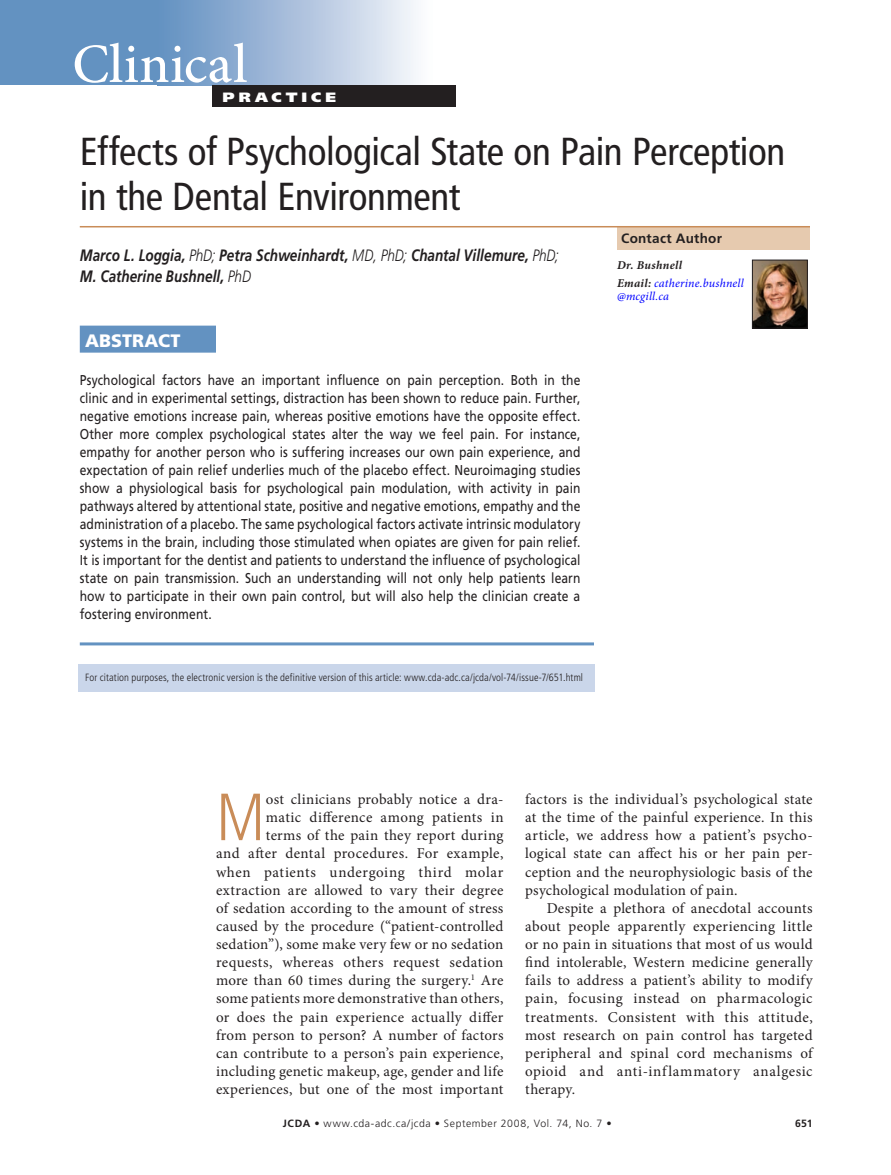
<style>
.page{position:relative;width:891px;height:1175px;background:#fff}
.page>*{position:absolute;margin:0;border:0;box-sizing:border-box;transform-origin:0 0}
.t1{font:300 condensed 66.6px "Frutiger LT Std";color:#c98c58}
.t2{font:500 55.5px "Minion Pro";letter-spacing:.005em;color:#fff}
.t3{font:condensed 39px/45px "Frutiger LT Std";letter-spacing:-.01em;color:#231f20}
.t4{font:900 18px "Frutiger LT Std";color:#fff}
.t5{font:italic 700 16.5px/21.6px "Frutiger LT Std";color:#231f20;scale:.82 1}
.t6{font:15px/18.1px "Minion Pro";letter-spacing:.02em;color:#231f20;text-align:justify}
.t7{font:14.25px/18px "Frutiger LT Std";letter-spacing:.005em;color:#231f20;text-align:justify;scale:.85 1}
.t8{font:700 13.5px "Frutiger LT Std";letter-spacing:.02em;color:#231f20}
.t9{font:900 13.5px "Frutiger LT Std";letter-spacing:.26em;color:#fff;scale:1.15 1}
.t10{font:italic 12px/17.9px "Minion Pro";letter-spacing:.015em;color:#00f}
.t11{font:300 condensed 10.5px "Frutiger LT Std";letter-spacing:.01em;color:#231f20}
.t12{font:300 10.5px "Frutiger LT Std";letter-spacing:.055em;color:#231f20}
.t13{font:700 10.5px "Frutiger LT Std";color:#231f20}
.s1{font-weight:300}
.s2{font-weight:700;color:#231f20}
.s3{font-weight:700}
</style>
<div class="page">
<div style="left:0;top:0;width:397px;height:85px;background:#6392c1"></div>
<div style="left:158px;top:0;width:274px;height:85px;background:linear-gradient(to right,#5f8dc0,#faf9fc)"></div>
<div style="left:212px;top:85px;width:244px;height:21px;background:#231f20"></div>
<div style="left:617px;top:227px;width:193px;height:23px;background:#e6caaf"></div>
<hr style="left:80px;top:226px;width:730px;height:1px;background:#c98c58">
<div style="left:80px;top:325px;width:136px;height:27px;background:#6392c1"></div>
<hr style="left:80px;top:642px;width:514px;height:3px;background:#6392c1">
<div style="left:78px;top:664px;width:517px;height:27px;background:#cad6ea"></div>
<img style="left:754px;top:262px;width:52px;height:64px">
<div style="left:752px;top:260px;width:56px;height:68px;border:1px solid #231f20"></div>
<h2 class="t2" style="left:72px;top:31px;width:177px">Clinical</h2>
<p class="t9" style="left:222px;top:89px;width:99px">PRACTICE</p>
<h3 class="t3" style="left:80px;top:129px;width:707px">Effects of Psychological State on Pain Perception in the Dental Environment</h3>
<p class="t5" style="left:80px;top:244px;width:586px">Marco L. Loggia, <span class="s1">PhD;</span> Petra Schweinhardt, <span class="s1">MD, PhD;</span> Chantal Villemure, <span class="s1">PhD;<br></span>M. Catherine Bushnell, <span class="s1">PhD</span></p>
<p class="t8" style="left:621px;top:231px;width:102px">Contact Author</p>
<p class="t10" style="left:617px;top:256px;width:128px"><span class="s2">Dr. Bushnell<br>Email:</span> catherine.bushnell</p>
<p class="t10" style="left:617px;top:287px;width:54px">@mcgill.ca</p>
<p class="t4" style="left:85px;top:329px;width:97px">ABSTRACT</p>
<p class="t7" style="left:80px;top:371px;width:591px">Psychological factors have an important influence on pain perception. Both in the clinic and in experimental settings, distraction has been shown to reduce pain. Further, negative emotions increase pain, whereas positive emotions have the opposite effect.<br>Other more complex psychological states alter the way we feel pain. For instance, empathy for another person who is suffering increases our own pain experience, and expectation of pain relief underlies much of the placebo effect. Neuroimaging studies show a physiological basis for psychological pain modulation, with activity in pain pathways altered by attentional state, positive and negative emotions, empathy and the administration of a placebo. The same psychological factors activate intrinsic modulatory systems in the brain, including those stimulated when opiates are given for pain relief.<br>It is important for the dentist and patients to understand the influence of psychological state on pain transmission. Such an understanding will not only help patients learn how to participate in their own pain control, but will also help the clinician create a fostering environment.</p>
<p class="t11" style="left:85px;top:671px;width:500px">For citation purposes, the electronic version is the definitive version of this article: www.cda-adc.ca/jcda/vol-74/issue-7/651.html</p>
<p class="t6" style="left:216px;top:790px;width:289px;text-align:right">ost clinicians probably notice a dra-<br>matic difference among patients in<br>terms of the pain they report during<br>and after dental procedures. For example, when patients undergoing third molar extraction are allowed to vary their degree of sedation according to the amount of stress caused by the procedure (“patient-controlled sedation”), some make very few or no sedation requests, whereas others request sedation more than 60 times during the surgery.<sup>1</sup> Are some patients more demonstrative than others, or does the pain experience actually differ from person to person? A number of factors can contribute to a person’s pain experience, including genetic makeup, age, gender and life experiences, but one of the most important</p>
<p class="t6" style="left:525px;top:790px;width:289px">factors is the individual’s psychological state at the time of the painful experience. In this article, we address how a patient’s psycho&shy;logical state can affect his or her pain per&shy;ception and the neurophysiologic basis of the psychological modulation of pain.</p>
<h1 class="t1" style="left:216px;top:779px;width:51px">M</h1>
<p class="t6" style="left:525px;top:899px;width:289px;text-indent:22px">Despite a plethora of anecdotal accounts about people apparently experiencing little or no pain in situations that most of us would find intolerable, Western medicine generally fails to address a patient’s ability to modify pain, focusing instead on pharmacologic treatments. Consistent with this attitude, most research on pain control has targeted peripheral and spinal cord mechanisms of opioid and anti-inflammatory analgesic therapy.</p>
<p class="t12" style="left:283px;top:1117px;width:330px"><span class="s3">JCDA •</span> www.cda-adc.ca/jcda • September 2008, Vol. 74, No. 7 •</p>
<p class="t13" style="left:795px;top:1117px;width:19px">651</p>
</div>
